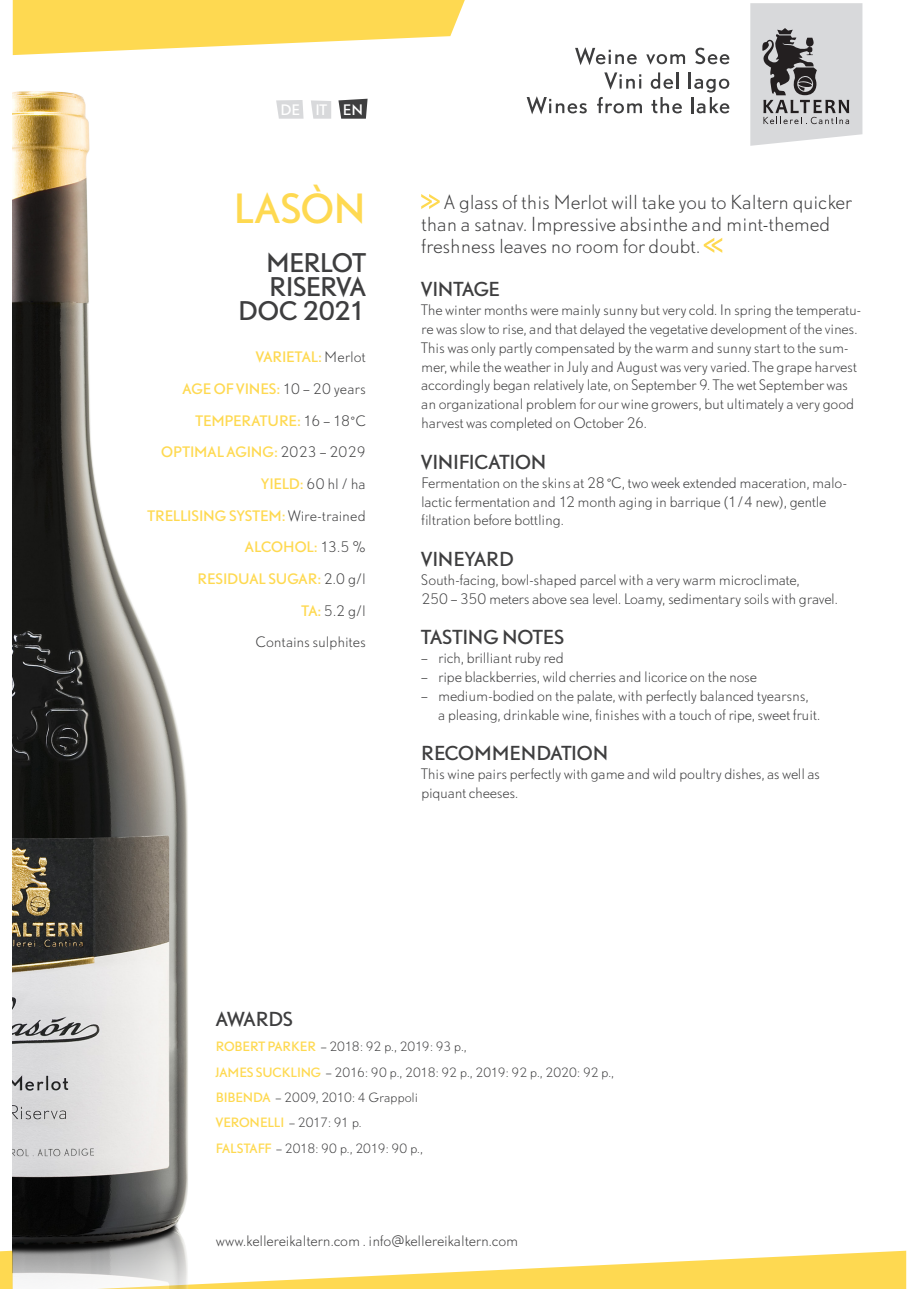
<style>
.page{position:relative;width:919px;height:1289px;background:#fff}
.page>*{position:absolute;margin:0;border:0;box-sizing:border-box;transform-origin:0 0}
.Lage{font:37.5px "DTL Nobel T";letter-spacing:-.005em;color:#fed951}
.Lage-2{font:24px "DTL Nobel T";letter-spacing:-.03em;color:#3e3e3f}
.INTRO{font:300 18px/21.6px "DTL Nobel T";letter-spacing:-.015em;color:#3e3e3f}
.Untertitel_Text{font:18px "DTL Nobel T";letter-spacing:-.01em;color:#3e3e3f}
.Text{font:300 13.5px/18.9px "DTL Nobel T";letter-spacing:-.02em;color:#3e3e3f}
.Kurzinfos{font:13.5px "DTL Nobel T";letter-spacing:-.005em;color:#fed951}
.Kurzinfos-2{font:300 13.5px "DTL Nobel T";letter-spacing:-.015em;color:#3e3e3f}
.t1{font:13.5px "DTL Nobel T";color:#fff}
.Text_Auszeichnungen{font:300 12px "DTL Nobel T";letter-spacing:-.04em;color:#3e3e3f}
.Text_Auszeichnungen-2{font:300 12px "DTL Nobel T";letter-spacing:-.07em;color:#3e3e3f}
.s1{font-weight:300;color:#3e3e3f}
.s2{font-weight:400;color:#fed951}
</style>
<div class="page">
<svg style="left:13px;top:0;width:452px;height:55px"></svg>
<svg style="left:191px;top:1250px;width:715px;height:38px"></svg>
<svg style="left:276px;top:100px;width:27px;height:19px"></svg>
<svg style="left:311px;top:100px;width:20px;height:19px"></svg>
<svg style="left:338px;top:99px;width:29px;height:20px"></svg>
<svg style="left:575px;top:47px;width:61px;height:18px"></svg>
<svg style="left:646px;top:54px;width:39px;height:11px"></svg>
<svg style="left:695px;top:48px;width:34px;height:16px"></svg>
<svg style="left:604px;top:72px;width:37px;height:18px"></svg>
<svg style="left:650px;top:72px;width:28px;height:17px"></svg>
<hr style="left:688px;top:72px;width:3px;height:17px;background:#3e3e3f">
<svg style="left:526px;top:96px;width:60px;height:18px"></svg>
<svg style="left:597px;top:97px;width:45px;height:16px"></svg>
<svg style="left:651px;top:97px;width:30px;height:16px"></svg>
<svg style="left:691px;top:79px;width:38px;height:34px"></svg>
<svg style="left:750px;top:3px;width:112px;height:143px;background:#bfbfc1"></svg>
<svg style="left:0;top:1250px;width:13px;height:38px"></svg>
<svg style="left:421px;top:194px;width:18px;height:15px"></svg>
<svg style="left:703px;top:238px;width:19px;height:15px"></svg>
<img style="left:13px;top:91px;width:178px;height:1197px">
<p class="t1" style="left:280px;top:100px;width:84px">DE IT EN</p>
<p class="Lage" style="left:233px;top:183px;width:134px">LASÒN</p>
<p class="Lage-2" style="left:266px;top:246px;width:101px">MERLOT</p>
<p class="Lage-2" style="left:269px;top:270px;width:98px">RISERVA</p>
<p class="Lage-2" style="left:238px;top:294px;width:129px">DOC 2021</p>
<p class="Kurzinfos" style="left:256px;top:348px;width:112px">VARIETAL: <span class="s1">Merlot</span></p>
<p class="Kurzinfos" style="left:183px;top:379px;width:185px">AGE OF VINES: <span class="s1">10 – 20 years</span></p>
<p class="Kurzinfos" style="left:195px;top:411px;width:172px">TEMPERATURE: <span class="s1">16 – 18°C</span></p>
<p class="Kurzinfos" style="left:161px;top:443px;width:206px">OPTIMAL AGING: <span class="s1">2023 – 2029</span></p>
<p class="Kurzinfos-2" style="left:261px;top:475px;width:106px"><span class="s2">YIELD:</span> 60 hl / ha</p>
<p class="Kurzinfos" style="left:147px;top:506px;width:220px">TRELLISING SYSTEM: <span class="s1">Wire-trained</span></p>
<p class="Kurzinfos" style="left:245px;top:538px;width:122px">ALCOHOL: <span class="s1">13.5 %</span></p>
<p class="Kurzinfos" style="left:197px;top:569px;width:170px">RESIDUAL SUGAR: <span class="s1">2.0 g/l</span></p>
<p class="Kurzinfos-2" style="left:301px;top:602px;width:66px"><span class="s2">TA:</span> 5.2 g/l</p>
<p class="Kurzinfos-2" style="left:255px;top:633px;width:112px">Contains sulphites</p>
<p class="INTRO" style="left:421px;top:191px;width:432px;text-indent:22px">A glass of this Merlot will take you to Kaltern quicker than a satnav. Impressive absinthe and mint-themed freshness leaves no room for doubt.</p>
<p class="Untertitel_Text" style="left:421px;top:276px;width:80px">VINTAGE</p>
<p class="Text" style="left:421px;top:300px;width:441px">The winter months were mainly sunny but very cold. In spring the temperatu&shy;re was slow to rise, and that delayed the vegetative development of the vines.<br>This was only partly compensated by the warm and sunny start to the sum&shy;mer, while the weather in July and August was very varied. The grape harvest accordingly began relatively late, on September 9. The wet September was an organizational problem for our wine growers, but ultimately a very good harvest was completed on October 26.</p>
<p class="Untertitel_Text" style="left:421px;top:449px;width:127px">VINIFICATION</p>
<p class="Text" style="left:421px;top:473px;width:427px">Fermentation on the skins at 28 °C, two week extended maceration, malo&shy;lactic fermentation and 12 month aging in barrique (1/4 new), gentle filtration before bottling.</p>
<p class="Untertitel_Text" style="left:421px;top:546px;width:94px">VINEYARD</p>
<p class="Text" style="left:421px;top:570px;width:418px">South-facing, bowl-shaped parcel with a very warm microclimate,<br>250 – 350 meters above sea level. Loamy, sedimentary soils with gravel.</p>
<p class="Untertitel_Text" style="left:421px;top:625px;width:145px">TASTING NOTES</p>
<p class="Text" style="left:421px;top:648px;width:144px">– rich, brilliant ruby red</p>
<p class="Text" style="left:421px;top:667px;width:337px">– ripe blackberries, wild cherries and licorice on the nose</p>
<p class="Text" style="left:438px;top:686px;width:383px;text-indent:-17px">– medium-bodied on the palate, with perfectly balanced tyearsns,<br>a pleasing, drinkable wine, finishes with a touch of ripe, sweet fruit.</p>
<p class="Untertitel_Text" style="left:421px;top:741px;width:188px">RECOMMENDATION</p>
<p class="Text" style="left:421px;top:764px;width:400px">This wine pairs perfectly with game and wild poultry dishes, as well as piquant cheeses.</p>
<p class="Untertitel_Text" style="left:216px;top:1006px;width:79px">AWARDS</p>
<p class="Text_Auszeichnungen-2" style="left:216px;top:1038px;width:252px"><span class="s2">ROBERT PARKER</span> – 2018: 92 p., 2019: 93 p.,</p>
<p class="Text_Auszeichnungen" style="left:216px;top:1064px;width:400px"><span class="s2">JAMES SUCKLING</span> – 2016: 90 p., 2018: 92 p., 2019: 92 p., 2020: 92 p.,</p>
<p class="Text_Auszeichnungen" style="left:216px;top:1089px;width:204px"><span class="s2">BIBENDA</span> – 2009, 2010: 4 Grappoli</p>
<p class="Text_Auszeichnungen" style="left:216px;top:1114px;width:147px"><span class="s2">VERONELLI</span> – 2017: 91 p.</p>
<p class="Text_Auszeichnungen" style="left:216px;top:1140px;width:208px"><span class="s2">FALSTAFF</span> – 2018: 90 p., 2019: 90 p.,</p>
<p class="Text" style="left:216px;top:1231px;width:304px">www.kellereikaltern.com . info@kellereikaltern.com</p>
</div>
